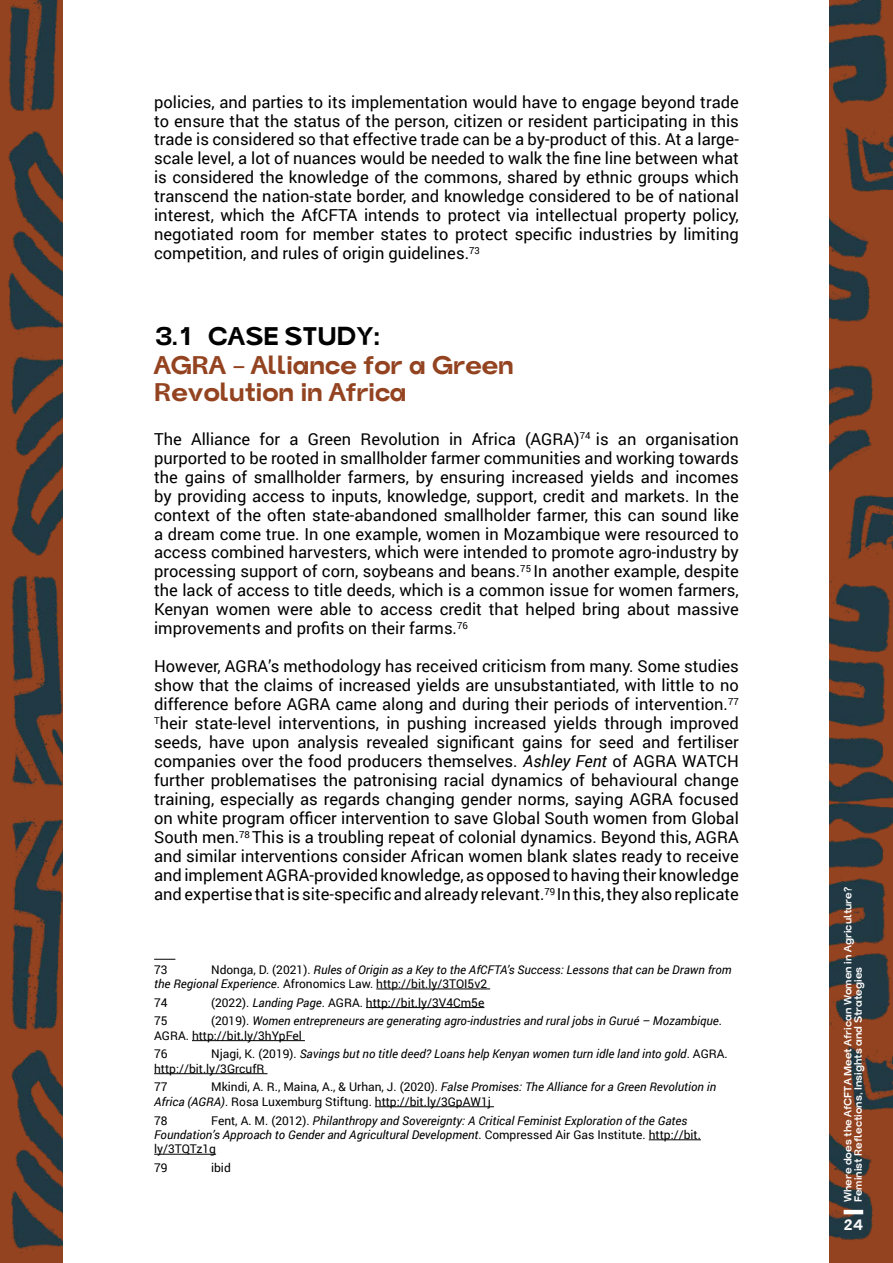
<style>
.page{position:relative;width:893px;height:1263px;background:#fff}
.page>*{position:absolute;margin:0;border:0;box-sizing:border-box;transform-origin:0 0}
.t1{font:800 25.5px/26.2px "Trap";color:#934320}
.t2{font:800 25.5px "Trap";color:#000}
.t3{font:16.5px/19px "Roboto";color:#000;text-align:justify}
.t4{font:700 15px "Trap";color:#fff}
.t5{font:italic 12px/14.4px "Roboto";color:#000}
.t6{font:12px/14.4px "Roboto";color:#000}
.t7{font:700 10.5px/10.5px "Trap";color:#fff}
.s1{font-style:italic}
.s2{font-style:normal}
</style>
<div class="page">
<img style="left:0;top:0;width:893px;height:1263px">
<hr style="left:844px;top:1210px;width:19px;height:4px;background:#fff">
<div style="left:64px;top:0;width:765px;height:1263px;background:#fff"></div>
<svg style="left:154px;top:959px;width:21px;height:1px"></svg>
<hr style="left:376px;top:989px;width:114px;height:1px;background:#000">
<hr style="left:366px;top:1007px;width:118px;height:1px;background:#000">
<hr style="left:192px;top:1040px;width:113px;height:1px;background:#000">
<hr style="left:154px;top:1073px;width:114px;height:1px;background:#000">
<hr style="left:375px;top:1106px;width:119px;height:1px;background:#000">
<hr style="left:649px;top:1139px;width:52px;height:1px;background:#000">
<hr style="left:154px;top:1154px;width:62px;height:1px;background:#000">
<p class="t3" style="left:154px;top:92px;width:586px">policies, and parties to its implementation would have to engage beyond trade to ensure that the status of the person, citizen or resident participating in this trade is considered so that effective trade can be a by-product of this. At a large&shy;scale level, a lot of nuances would be needed to walk the fine line between what is considered the knowledge of the commons, shared by ethnic groups which transcend the nation-state border, and knowledge considered to be of national interest, which the AfCFTA intends to protect via intellectual property policy, negotiated room for member states to protect specific industries by limiting competition, and rules of origin guidelines.<sup>73</sup></p>
<h1 class="t2" style="left:154px;top:326px;width:228px">3.1 CASE STUDY:</h1>
<h1 class="t1" style="left:154px;top:355px;width:361px">AGRA – Alliance for a Green<br>Revolution in Africa</h1>
<p class="t3" style="left:154px;top:429px;width:586px">The Alliance for a Green Revolution in Africa (AGRA)<sup>74</sup> is an organisation purported to be rooted in smallholder farmer communities and working towards the gains of smallholder farmers, by ensuring increased yields and incomes by providing access to inputs, knowledge, support, credit and markets. In the context of the often state-abandoned smallholder farmer, this can sound like a dream come true. In one example, women in Mozambique were resourced to access combined harvesters, which were intended to promote agro-industry by processing support of corn, soybeans and beans.<sup>75</sup> In another example, despite the lack of access to title deeds, which is a common issue for women farmers, Kenyan women were able to access credit that helped bring about massive improvements and profits on their farms.<sup>76</sup></p>
<p class="t3" style="left:154px;top:656px;width:586px">However, AGRA’s methodology has received criticism from many. Some studies show that the claims of increased yields are unsubstantiated, with little to no difference before AGRA came along and during their periods of intervention.<sup>77<br>T</sup>heir state-level interventions, in pushing increased yields through improved seeds, have upon analysis revealed significant gains for seed and fertiliser companies over the food producers themselves. <span class="s1">Ashley Fent</span> of AGRA WATCH further problematises the patronising racial dynamics of behavioural change training, especially as regards changing gender norms, saying AGRA focused on white program officer intervention to save Global South women from Global South men.<sup>78</sup> This is a troubling repeat of colonial dynamics. Beyond this, AGRA and similar interventions consider African women blank slates ready to receive and implement AGRA-provided knowledge, as opposed to having their knowledge and expertise that is site-specific and already relevant.<sup>79</sup> In this, they also replicate</p>
<p class="t5" style="left:154px;top:962px;width:579px;text-indent:57px"><span class="s2">Ndonga, D. (2021).</span> Rules of Origin as a Key to the AfCFTA’s Success: Lessons that can be Drawn from the Regional Experience<span class="s2">. Afronomics Law. http://bit.ly/3TOI5v2</span></p>
<p class="t6" style="left:154px;top:995px;width:15px">74</p>
<p class="t6" style="left:211px;top:995px;width:275px">(2022). <span class="s1">Landing Page</span>. AGRA. http://bit.ly/3V4Cm5e</p>
<p class="t6" style="left:154px;top:1013px;width:15px">75</p>
<p class="t6" style="left:154px;top:962px;width:15px">73</p>
<p class="t5" style="left:154px;top:1013px;width:569px;text-indent:57px"><span class="s2">(2019).</span> Women entrepreneurs are generating agro-industries and rural jobs in Gurué – Mozambique<span class="s2">.<br>AGRA. http://bit.ly/3hYpFel</span></p>
<p class="t6" style="left:154px;top:1046px;width:15px">76</p>
<p class="t5" style="left:154px;top:1046px;width:575px;text-indent:57px"><span class="s2">Njagi, K. (2019).</span> Savings but no title deed? Loans help Kenyan women turn idle land into gold<span class="s2">. AGRA. http://bit.ly/3GrcufR</span></p>
<p class="t6" style="left:154px;top:1079px;width:15px">77</p>
<p class="t6" style="left:154px;top:1079px;width:563px;text-indent:57px">Mkindi, A. R., Maina, A., &amp; Urhan, J. (2020). <span class="s1">False Promises: The Alliance for a Green Revolution in<br>Africa (AGRA)</span>. Rosa Luxemburg Stiftung. http://bit.ly/3GpAW1j</p>
<p class="t6" style="left:154px;top:1112px;width:15px">78</p>
<p class="t5" style="left:154px;top:1112px;width:548px;text-indent:57px"><span class="s2">Fent, A. M. (2012).</span> Philanthropy and Sovereignty: A Critical Feminist Exploration of the Gates<br>Foundation’s Approach to Gender and Agricultural Development<span class="s2">. Compressed Air Gas Institute. http://bit. ly/3TQTz1g</span></p>
<p class="t6" style="left:154px;top:1160px;width:15px">79</p>
<p class="t6" style="left:211px;top:1160px;width:21px">ibid</p>
<p class="t7" style="left:843px;top:1202px;width:317px;rotate:-90deg">Where does the AfCFTA Meet African Women in Agriculture?<br>Feminist Reflections, Insights and Strategies</p>
<p class="t4" style="left:844px;top:1219px;width:21px">24</p>
</div>
